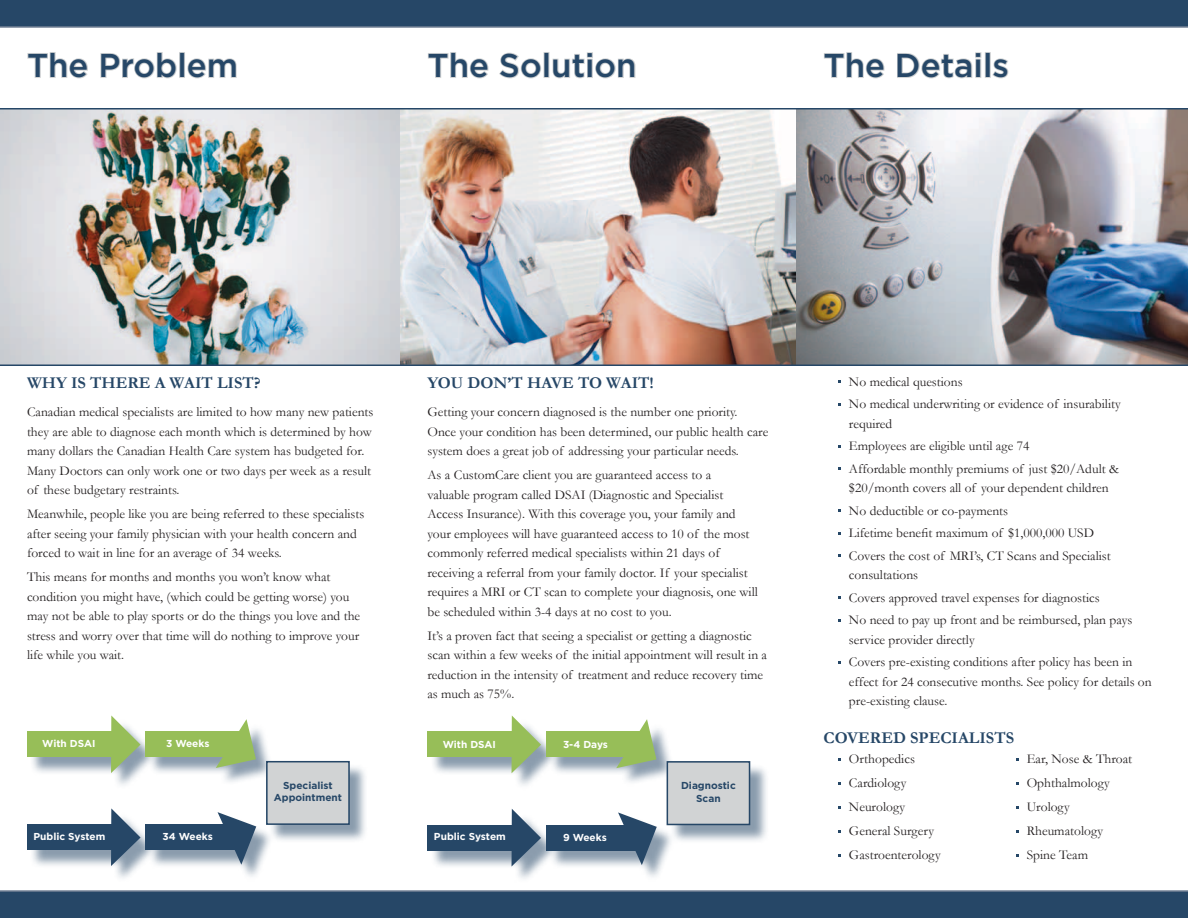
<style>
.page{position:relative;width:1188px;height:918px;background:#fff}
.page>*{position:absolute;margin:0;border:0;box-sizing:border-box;transform-origin:0 0}
.t1{font:500 33px "Gotham";color:#264767}
.t2{font:700 16.5px "Garamond";color:#264767}
.t3{font:13.5px/19.5px "Garamond";color:#231f20}
.t4{font:700 10.05px "Gotham";color:#fff}
.t5{font:700 10.05px/12.1px "Gotham";color:#264767;text-align:center}
</style>
<div class="page">
<div style="left:0;top:0;width:1188px;height:27px;background:#264767"></div>
<div style="left:0;top:892px;width:1188px;height:26px;background:#264767"></div>
<hr style="left:0;top:26px;width:1188px;height:2px;background:#738195">
<hr style="left:0;top:890px;width:1188px;height:2px;background:#738195">
<img style="left:0;top:110px;width:1188px;height:254px">
<svg style="left:27px;top:52px;width:61px;height:27px"></svg>
<svg style="left:100px;top:52px;width:77px;height:27px"></svg>
<div style="left:179px;top:52px;width:6px;height:26px;border:2px solid #d1d3d4"></div>
<svg style="left:187px;top:58px;width:50px;height:21px"></svg>
<svg style="left:428px;top:52px;width:61px;height:27px"></svg>
<svg style="left:499px;top:52px;width:42px;height:27px"></svg>
<div style="left:544px;top:52px;width:5px;height:26px;border:2px solid #d1d3d4"></div>
<svg style="left:552px;top:52px;width:84px;height:27px"></svg>
<svg style="left:824px;top:52px;width:61px;height:27px"></svg>
<svg style="left:897px;top:52px;width:84px;height:27px"></svg>
<div style="left:975px;top:59px;width:6px;height:19px;border:2px solid #d1d3d4"></div>
<div style="left:985px;top:52px;width:6px;height:26px;border:2px solid #d1d3d4"></div>
<svg style="left:992px;top:58px;width:17px;height:21px"></svg>
<div style="left:430px;top:718px;width:338px;height:164px;background:#264767;opacity:.54"></div>
<div style="left:546px;top:825px;width:95px;height:25px;background:#264767"></div>
<svg style="left:618px;top:812px;width:39px;height:53px"></svg>
<div style="left:667px;top:762px;width:83px;height:62px;background:#d1d3d4"></div>
<div style="left:667px;top:761px;width:83px;height:64px;border:2px solid #264767"></div>
<div style="left:428px;top:732px;width:84px;height:25px;background:#97be58"></div>
<svg style="left:512px;top:716px;width:29px;height:57px"></svg>
<div style="left:428px;top:825px;width:84px;height:25px;background:#264767"></div>
<svg style="left:512px;top:809px;width:29px;height:58px"></svg>
<div style="left:546px;top:732px;width:95px;height:25px;background:#97be58"></div>
<svg style="left:616px;top:719px;width:40px;height:49px"></svg>
<div style="left:29px;top:718px;width:339px;height:164px;background:#264767;opacity:.54"></div>
<div style="left:146px;top:824px;width:94px;height:26px;background:#264767"></div>
<svg style="left:218px;top:812px;width:38px;height:53px"></svg>
<div style="left:267px;top:762px;width:82px;height:62px;background:#d1d3d4"></div>
<div style="left:266px;top:761px;width:84px;height:64px;border:2px solid #264767"></div>
<div style="left:27px;top:732px;width:85px;height:25px;background:#97be58"></div>
<svg style="left:111px;top:716px;width:30px;height:57px"></svg>
<div style="left:27px;top:824px;width:85px;height:26px;background:#264767"></div>
<svg style="left:111px;top:808px;width:30px;height:58px"></svg>
<div style="left:146px;top:732px;width:94px;height:25px;background:#97be58"></div>
<svg style="left:216px;top:719px;width:40px;height:49px"></svg>
<hr style="left:0;top:108px;width:1188px;height:2px;background:#264767">
<hr style="left:0;top:364px;width:1188px;height:2px;background:#264767">
<h1 class="t1" style="left:27px;top:47px;width:213px">The Problem</h1>
<h1 class="t1" style="left:428px;top:47px;width:211px">The Solution</h1>
<h1 class="t1" style="left:824px;top:47px;width:187px">The Details</h1>
<p class="t2" style="left:27px;top:373px;width:235px">WHY IS THERE A WAIT LIST?</p>
<p class="t3" style="left:27px;top:402px;width:348px">Canadian medical specialists are limited to how many new patients they are able to diagnose each month which is determined by how many dollars the Canadian Health Care system has budgeted for.<br>Many Doctors can only work one or two days per week as a result of these budgetary restraints.</p>
<p class="t3" style="left:27px;top:504px;width:339px">Meanwhile, people like you are being referred to these specialists after seeing your family physician with your health concern and forced to wait in line for an average of 34 weeks.</p>
<p class="t3" style="left:27px;top:567px;width:335px">This means for months and months you won’t know what condition you might have, (which could be getting worse) you may not be able to play sports or do the things you love and the stress and worry over that time will do nothing to improve your life while you wait.</p>
<p class="t2" style="left:428px;top:373px;width:191px">YOU DON’T HAVE TO WAIT</p>
<p class="t2" style="left:650px;top:373px;width:6px">!</p>
<p class="t3" style="left:428px;top:402px;width:342px">Getting your concern diagnosed is the number one priority.<br>Once your condition has been determined, our public health care system does a great job of addressing your particular needs.</p>
<p class="t3" style="left:428px;top:465px;width:332px">As a CustomCare client you are guaranteed access to a<br>valuable program called DSAI (Diagnostic and Specialist Access Insurance). With this coverage you, your family and your employees will have guaranteed access to 10 of the most commonly referred medical specialists within 21 days of receiving a referral from your family doctor. If your specialist requires a MRI or CT scan to complete your diagnosis, one will be scheduled within 3-4 days at no cost to you.</p>
<p class="t3" style="left:428px;top:626px;width:341px">It’s a proven fact that seeing a specialist or getting a diagnostic scan within a few weeks of the initial appointment will result in a reduction in the intensity of treatment and reduce recovery time as much as 75%.</p>
<p class="t3" style="left:849px;top:370px;width:273px;line-height:22.5px">No medical questions<br>No medical underwriting or evidence of insurability</p>
<p class="t3" style="left:849px;top:412px;width:271px;line-height:22.5px">required<br>Employees are eligible until age 74<br>Affordable monthly premiums of just $20/Adult &amp;</p>
<p class="t3" style="left:849px;top:477px;width:263px;line-height:22.5px">$20/month covers all of your dependent children No deductible or co-payments<br>Lifetime benefit maximum of $1,000,000 USD Covers the cost of MRI’s, CT Scans and Specialist</p>
<p class="t3" style="left:849px;top:564px;width:285px;line-height:22.5px">consultations<br>Covers approved travel expenses for diagnostics<br>No need to pay up front and be reimbursed, plan pays</p>
<p class="t3" style="left:849px;top:628px;width:285px;line-height:22.5px">service provider directly<br>Covers pre-existing conditions after policy has been in</p>
<p class="t3" style="left:849px;top:672px;width:304px">effect for 24 consecutive months. See policy for details on pre-existing clause.</p>
<p class="t4" style="left:42px;top:738px;width:55px">With DSAI</p>
<p class="t4" style="left:166px;top:738px;width:45px">3 Weeks</p>
<p class="t4" style="left:443px;top:738px;width:55px">With DSAI</p>
<p class="t4" style="left:563px;top:738px;width:47px">3-4 Days</p>
<p class="t2" style="left:824px;top:728px;width:192px">COVERED SPECIALISTS</p>
<p class="t4" style="left:33px;top:830px;width:73px">Public System</p>
<p class="t4" style="left:163px;top:831px;width:52px">34 Weeks</p>
<p class="t5" style="left:274px;top:779px;width:70px">Specialist<br>Appointment</p>
<p class="t4" style="left:434px;top:831px;width:73px">Public System</p>
<p class="t4" style="left:563px;top:831px;width:45px">9 Weeks</p>
<p class="t5" style="left:681px;top:780px;width:56px">Diagnostic<br>Scan</p>
<p class="t3" style="left:849px;top:747px;width:93px;line-height:24px">Orthopedics<br>Cardiology<br>Neurology<br>General Surgery<br>Gastroenterology</p>
<p class="t3" style="left:1027px;top:747px;width:107px;line-height:24px">Ear, Nose &amp; Throat<br>Ophthalmology<br>Urology<br>Rheumatology<br>Spine Team</p>
</div>
